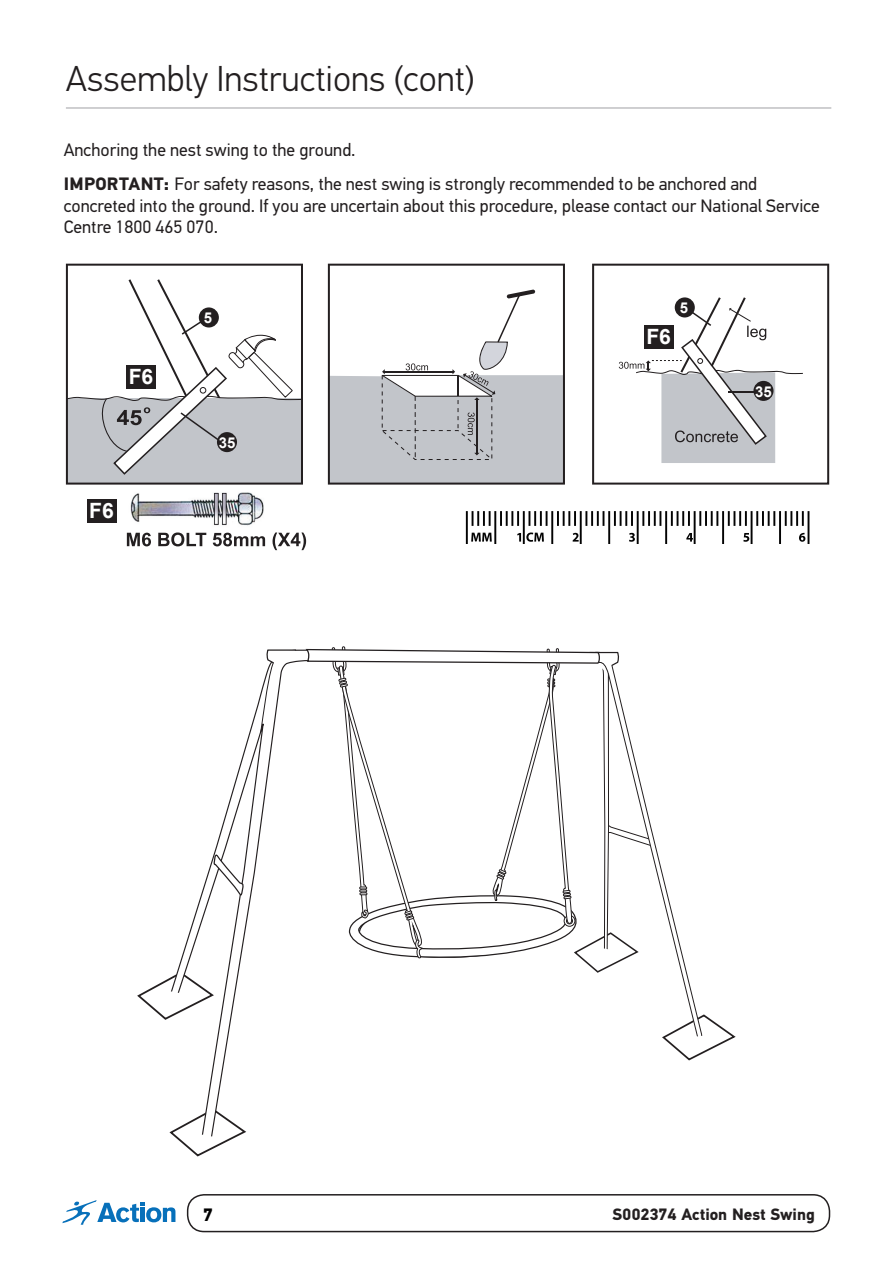
<style>
.page{position:relative;width:893px;height:1263px;background:#fff}
.page>*{position:absolute;margin:0;border:0;box-sizing:border-box;transform-origin:0 0}
.t1{font:300 36px "PF Din Text Pro";color:#231f20}
.t2{font:700 21.15px "Arial";color:#fff}
.t3{font:18px/34.3px "PF Din Text Pro";color:#231f20}
.t4{font:700 18px "PF Din Text Pro";color:#000}
.t5{font:700 16.5px "PF Din Text Pro";color:#231f20}
.t6{font:700 15px "Arial";color:#fff}
.s1{font-weight:700}
</style>
<div class="page">
<div style="left:187px;top:1194px;width:643px;height:38px;border:2px solid #231f20;border-radius:16px"></div>
<svg style="left:62px;top:1200px;width:113px;height:25px"></svg>
<hr style="left:66px;top:108px;width:765px;height:1px;background:#a1a1a5">
<svg style="left:66px;top:264px;width:237px;height:221px"></svg>
<svg style="left:592px;top:264px;width:237px;height:221px"></svg>
<svg style="left:328px;top:264px;width:237px;height:221px"></svg>
<svg style="left:329px;top:289px;width:236px;height:195px"></svg>
<svg style="left:67px;top:279px;width:234px;height:196px"></svg>
<svg style="left:619px;top:297px;width:184px;height:166px"></svg>
<hr style="left:728px;top:391px;width:26px;height:2px;background:#231f20">
<div style="left:199px;top:307px;width:20px;height:20px;background:#231f20;border-radius:50%"></div>
<div style="left:217px;top:432px;width:20px;height:20px;background:#231f20;border-radius:50%"></div>
<div style="left:675px;top:297px;width:20px;height:20px;background:#231f20;border-radius:50%"></div>
<div style="left:753px;top:381px;width:20px;height:20px;background:#231f20;border-radius:50%"></div>
<svg style="left:127px;top:533px;width:24px;height:13px"></svg>
<svg style="left:158px;top:532px;width:48px;height:14px"></svg>
<svg style="left:213px;top:533px;width:52px;height:13px"></svg>
<svg style="left:273px;top:532px;width:33px;height:18px"></svg>
<img style="left:130px;top:492px;width:134px;height:34px">
<div style="left:87px;top:499px;width:29px;height:24px;background:#231f20"></div>
<div style="left:127px;top:365px;width:29px;height:24px;background:#231f20"></div>
<div style="left:644px;top:325px;width:30px;height:24px;background:#231f20"></div>
<svg style="left:472px;top:511px;width:19px;height:15px"></svg>
<svg style="left:500px;top:511px;width:19px;height:15px"></svg>
<svg style="left:528px;top:511px;width:19px;height:15px"></svg>
<svg style="left:557px;top:511px;width:19px;height:15px"></svg>
<svg style="left:585px;top:511px;width:19px;height:15px"></svg>
<svg style="left:699px;top:511px;width:19px;height:15px"></svg>
<svg style="left:728px;top:511px;width:19px;height:15px"></svg>
<svg style="left:756px;top:511px;width:19px;height:15px"></svg>
<svg style="left:785px;top:511px;width:19px;height:15px"></svg>
<svg style="left:614px;top:511px;width:19px;height:15px"></svg>
<svg style="left:642px;top:511px;width:19px;height:15px"></svg>
<hr style="left:466px;top:511px;width:2px;height:33px;background:#030303">
<hr style="left:494px;top:511px;width:2px;height:33px;background:#030303">
<hr style="left:523px;top:511px;width:2px;height:33px;background:#030303">
<hr style="left:551px;top:511px;width:2px;height:33px;background:#030303">
<hr style="left:580px;top:511px;width:2px;height:33px;background:#030303">
<hr style="left:694px;top:511px;width:2px;height:33px;background:#030303">
<hr style="left:722px;top:511px;width:2px;height:33px;background:#030303">
<hr style="left:751px;top:511px;width:1px;height:33px;background:#030303">
<hr style="left:779px;top:511px;width:2px;height:33px;background:#030303">
<hr style="left:807px;top:511px;width:2px;height:33px;background:#030303">
<hr style="left:608px;top:511px;width:2px;height:33px;background:#030303">
<hr style="left:637px;top:511px;width:2px;height:33px;background:#030303">
<hr style="left:665px;top:511px;width:2px;height:33px;background:#030303">
<svg style="left:671px;top:511px;width:19px;height:15px"></svg>
<svg style="left:471px;top:533px;width:21px;height:9px"></svg>
<svg style="left:517px;top:532px;width:27px;height:10px"></svg>
<svg style="left:573px;top:533px;width:6px;height:9px"></svg>
<svg style="left:629px;top:533px;width:6px;height:9px"></svg>
<svg style="left:686px;top:533px;width:7px;height:9px"></svg>
<svg style="left:743px;top:533px;width:6px;height:9px"></svg>
<svg style="left:799px;top:533px;width:6px;height:9px"></svg>
<svg style="left:177px;top:649px;width:129px;height:321px"></svg>
<svg style="left:214px;top:853px;width:31px;height:44px"></svg>
<svg style="left:260px;top:649px;width:37px;height:84px"></svg>
<svg style="left:137px;top:970px;width:109px;height:187px"></svg>
<svg style="left:306px;top:646px;width:430px;height:415px"></svg>
<h1 class="t1" style="left:66px;top:58px;width:410px">Assembly Instructions (cont)</h1>
<p class="t3" style="left:64px;top:132px;width:695px">Anchoring the nest swing to the ground.<br><span class="s1">IMPORTANT:</span> For safety reasons, the nest swing is strongly recommended to be anchored and</p>
<p class="t3" style="left:64px;top:195px;width:758px;line-height:21.6px">concreted into the ground. If you are uncertain about this procedure, please contact our National Service<br>Centre 1800 465 070.</p>
<p class="t2" style="left:129px;top:363px;width:26px">F6</p>
<p class="t2" style="left:89px;top:497px;width:26px">F6</p>
<p class="t6" style="left:204px;top:308px;width:10px">5</p>
<p class="t6" style="left:219px;top:433px;width:18px">35</p>
<p class="t2" style="left:646px;top:323px;width:26px">F6</p>
<p class="t6" style="left:680px;top:298px;width:10px">5</p>
<p class="t6" style="left:755px;top:382px;width:18px">35</p>
<p class="t4" style="left:203px;top:1204px;width:11px">7</p>
<p class="t5" style="left:612px;top:1204px;width:204px">S002374 Action Nest Swing</p>
</div>
